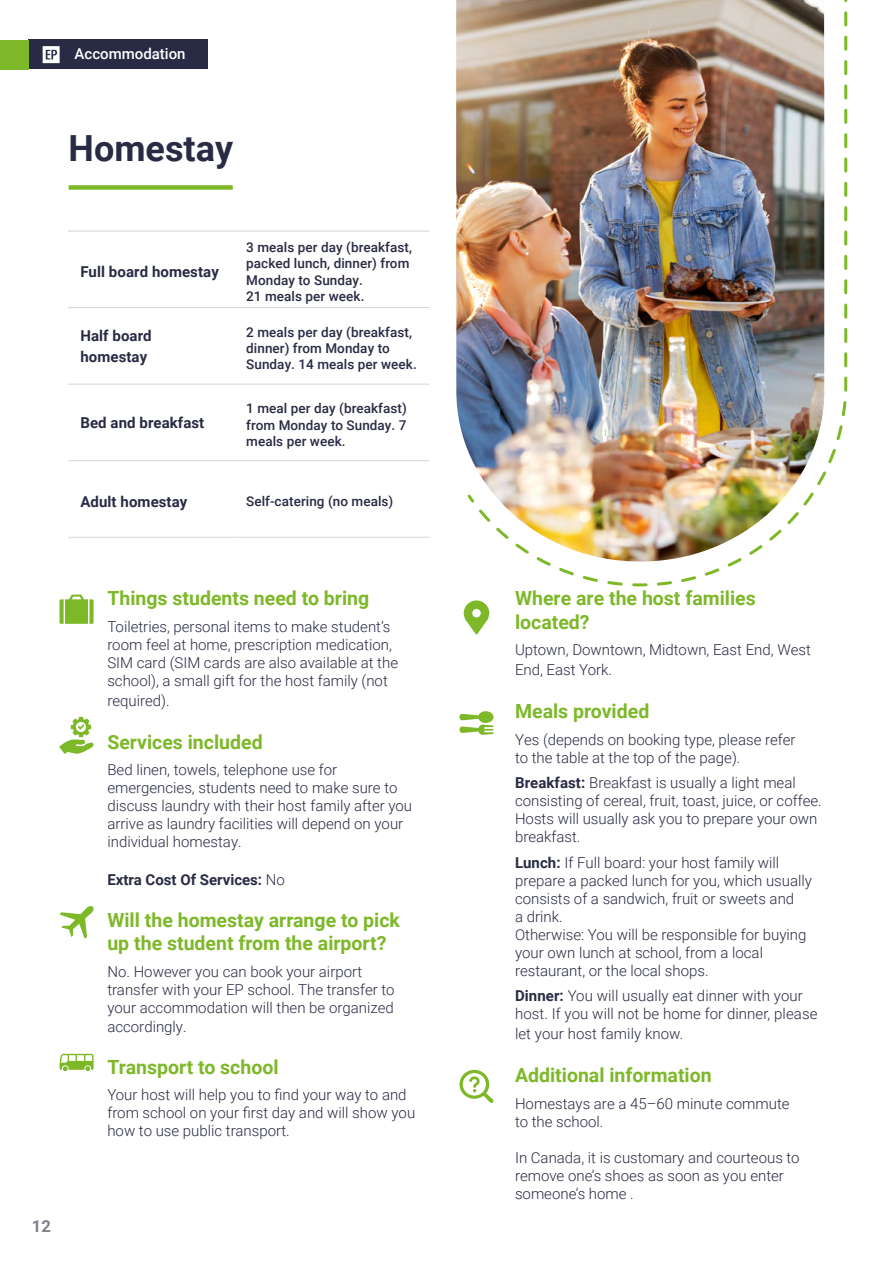
<style>
.page{position:relative;width:893px;height:1263px;background:#fff}
.page>*{position:absolute;margin:0;border:0;box-sizing:border-box;transform-origin:0 0}
.t1{font:700 36px "Roboto";color:#282b43}
.t2{font:700 19.5px/23.4px "Roboto";color:#7db828}
.t3{font:700 16.5px "Roboto";color:#827e8f}
.t4{font:300 15px/18px "Roboto";color:#282b43}
.t5{font:700 15px/21px "Roboto";letter-spacing:.005em;color:#282b43}
.t6{font:500 15px "Roboto";color:#fff}
.t7{font:500 13.5px/16.2px "Roboto";letter-spacing:.005em;color:#282b43}
.s1{font-weight:300}
.s2{font-weight:700}
</style>
<div class="page">
<div style="left:69px;top:185px;width:164px;height:5px;background:#7db828"></div>
<svg style="left:60px;top:595px;width:34px;height:29px"></svg>
<svg style="left:464px;top:600px;width:25px;height:34px"></svg>
<svg style="left:59px;top:717px;width:35px;height:37px"></svg>
<svg style="left:60px;top:906px;width:34px;height:33px"></svg>
<svg style="left:59px;top:1054px;width:35px;height:17px"></svg>
<svg style="left:459px;top:711px;width:34px;height:24px"></svg>
<svg style="left:459px;top:1070px;width:35px;height:33px"></svg>
<hr style="left:68px;top:231px;width:166px;height:1px;background:#d6d3db">
<hr style="left:234px;top:231px;width:195px;height:1px;background:#d6d3db">
<hr style="left:68px;top:307px;width:166px;height:1px;background:#d6d3db">
<hr style="left:234px;top:307px;width:195px;height:1px;background:#d6d3db">
<hr style="left:68px;top:384px;width:166px;height:1px;background:#d6d3db">
<hr style="left:234px;top:384px;width:195px;height:1px;background:#d6d3db">
<hr style="left:68px;top:460px;width:166px;height:1px;background:#d6d3db">
<hr style="left:68px;top:537px;width:166px;height:1px;background:#d6d3db">
<hr style="left:234px;top:460px;width:195px;height:1px;background:#d6d3db">
<hr style="left:234px;top:537px;width:195px;height:1px;background:#d6d3db">
<img style="left:456px;top:0;width:9px;height:443px">
<img style="left:465px;top:0;width:383px;height:587px">
<div style="left:29px;top:39px;width:179px;height:30px;background:#282b43"></div>
<div style="left:0;top:40px;width:29px;height:30px;background:#7db828"></div>
<svg style="left:43px;top:46px;width:17px;height:17px"></svg>
<p class="t6" style="left:75px;top:43px;width:113px">Accommodation</p>
<h1 class="t1" style="left:69px;top:123px;width:166px">Homestay</h1>
<p class="t5" style="left:80px;top:261px;width:140px">Full board homestay</p>
<p class="t7" style="left:246px;top:239px;width:167px">3 meals per day (breakfast, packed lunch, dinner) from<br>Monday to Sunday.<br>21 meals per week.</p>
<p class="t5" style="left:80px;top:325px;width:73px">Half board homestay</p>
<p class="t7" style="left:246px;top:323px;width:172px">2 meals per day (breakfast, dinner) from Monday to<br>Sunday. 14 meals per week.</p>
<p class="t5" style="left:80px;top:412px;width:125px">Bed and breakfast</p>
<p class="t7" style="left:246px;top:400px;width:162px;text-align:justify">1 meal per day (breakfast) from Monday to Sunday. 7 meals per week.</p>
<p class="t5" style="left:80px;top:490px;width:109px">Adult homestay</p>
<p class="t7" style="left:246px;top:493px;width:149px">Self-catering (no meals)</p>
<p class="t3" style="left:32px;top:1214px;width:20px">12</p>
<h2 class="t2" style="left:107px;top:586px;width:263px">Things students need to bring</h2>
<p class="t4" style="left:107px;top:617px;width:292px">Toiletries, personal items to make student’s room feel at home, prescription medication, SIM card (SIM cards are also available at the school), a small gift for the host family (not</p>
<p class="t4" style="left:107px;top:691px;width:64px">required).</p>
<h2 class="t2" style="left:107px;top:729px;width:157px">Services included</h2>
<p class="t4" style="left:107px;top:760px;width:306px">Bed linen, towels, telephone use for emergencies, students need to make sure to discuss laundry with their host family after you arrive as laundry facilities will depend on your individual homestay.</p>
<p class="t5" style="left:107px;top:869px;width:179px">Extra Cost Of Services: <span class="s1">No</span></p>
<h2 class="t2" style="left:107px;top:907px;width:294px">Will the homestay arrange to pick up the student from the airport?</h2>
<p class="t4" style="left:107px;top:962px;width:289px">No. However you can book your airport transfer with your EP school. The transfer to your accommodation will then be organized</p>
<p class="t4" style="left:107px;top:1017px;width:81px">accordingly.</p>
<h2 class="t2" style="left:107px;top:1054px;width:173px">Transport to school</h2>
<p class="t4" style="left:107px;top:1085px;width:309px">Your host will help you to find your way to and from school on your first day and will show you how to use public transport.</p>
<h2 class="t2" style="left:515px;top:586px;width:242px">Where are the host families located?</h2>
<p class="t4" style="left:515px;top:639px;width:297px;line-height:19.8px">Uptown, Downtown, Midtown, East End, West<br>End, East York.</p>
<h2 class="t2" style="left:515px;top:699px;width:136px">Meals provided</h2>
<p class="t4" style="left:515px;top:730px;width:282px">Yes (depends on booking type, please refer to the table at the top of the page).</p>
<p class="t4" style="left:515px;top:773px;width:308px"><span class="s2">Breakfast:</span> Breakfast is usually a light meal consisting of cereal, fruit, toast, juice, or coffee.<br>Hosts will usually ask you to prepare your own breakfast.</p>
<p class="t4" style="left:515px;top:853px;width:298px"><span class="s2">Lunch:</span> If Full board: your host family will prepare a packed lunch for you, which usually consists of a sandwich, fruit or sweets and<br>a drink.<br>Otherwise: You will be responsible for buying your own lunch at school, from a local restaurant, or the local shops.</p>
<p class="t4" style="left:515px;top:986px;width:304px"><span class="s2">Dinner:</span> You will usually eat dinner with your host. If you will not be home for dinner, please</p>
<p class="t4" style="left:515px;top:1024px;width:170px">let your host family know.</p>
<h2 class="t2" style="left:515px;top:1063px;width:198px">Additional information</h2>
<p class="t4" style="left:515px;top:1094px;width:276px">Homestays are a 45–60 minute commute to the school.</p>
<p class="t4" style="left:515px;top:1148px;width:286px">In Canada, it is customary and courteous to remove one’s shoes as soon as you enter someone’s home .</p>
</div>
